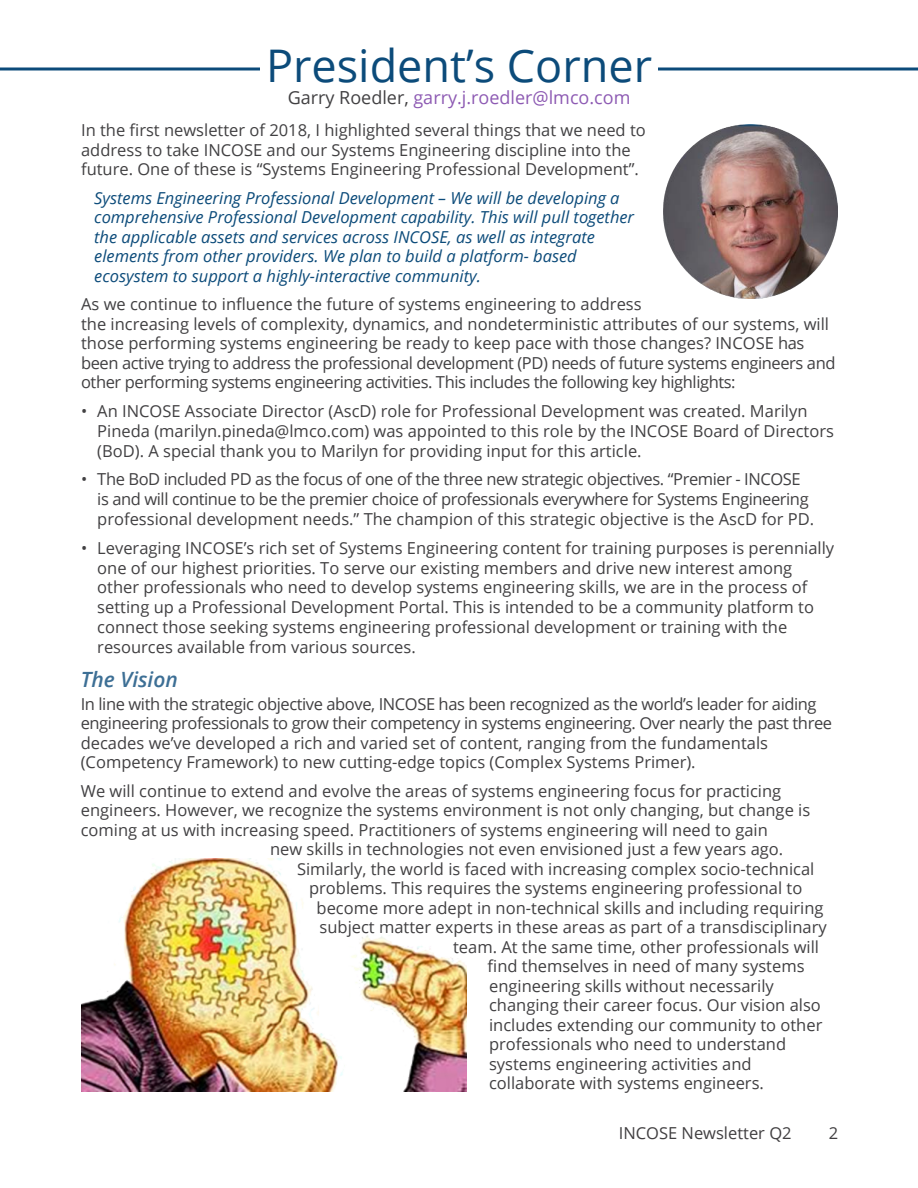
<style>
.page{position:relative;width:918px;height:1188px;background:#fff}
.page>*{position:absolute;margin:0;border:0;box-sizing:border-box;transform-origin:0 0}
.Page_Title{font:45px "Open Sans";color:#0c4b7a}
.t1{font:italic 600 21px "Open Sans";color:#3d6f95}
.Subtitles{font:18px "Open Sans";color:#8d5ab3}
.t2{font:16.5px/19.8px "Open Sans";color:#414042}
.t3{font:16.5px/19.5px "Open Sans";letter-spacing:-.025em;color:#414042}
.t4{font:italic 16.5px/19.5px "Open Sans";color:#0c4b7a}
.t5{font:16.5px "Open Sans";color:#413f41}
.s1{color:#414042}
</style>
<div class="page">
<img style="left:664px;top:125px;width:174px;height:174px">
<img style="left:81px;top:859px;width:385px;height:233px">
<hr style="left:0;top:68px;width:918px;height:2px;background:#0c4b7a">
<div style="left:260px;top:43px;width:398px;height:66px;background:#fff"></div>
<p class="Page_Title" style="left:266px;top:34px;width:387px">President’s Corner</p>
<p class="Subtitles" style="left:288px;top:85px;width:344px"><span class="s1">Garry Roedler,</span> garry.j.roedler@lmco.com</p>
<p class="t2" style="left:81px;top:120px;width:566px">In the first newsletter of 2018, I highlighted several things that we need to address to take INCOSE and our Systems Engineering discipline into the future. One of these is “Systems Engineering Professional Development”.</p>
<p class="t4" style="left:94px;top:188px;width:541px">Systems Engineering Professional Development – We will be developing a comprehensive Professional Development capability. This will pull together the applicable assets and services across INCOSE, as well as integrate elements from other providers. We plan to build a platform- based ecosystem to support a highly-interactive community.</p>
<p class="t2" style="left:81px;top:294px;width:756px">As we continue to influence the future of systems engineering to address<br>the increasing levels of complexity, dynamics, and nondeterministic attributes of our systems, will those performing systems engineering be ready to keep pace with those changes? INCOSE has been active trying to address the professional development (PD) needs of future systems engineers and other performing systems engineering activities. This includes the following key highlights:</p>
<p class="t2" style="left:97px;top:401px;width:738px;text-indent:-16px">• An INCOSE Associate Director (AscD) role for Professional Development was created. Marilyn<br>Pineda (marilyn.pineda@lmco.com) was appointed to this role by the INCOSE Board of Directors (BoD). A special thank you to Marilyn for providing input for this article.</p>
<p class="t3" style="left:97px;top:469px;width:718px;text-indent:-16px">• The BoD included PD as the focus of one of the three new strategic objectives. “Premier - INCOSE is and will continue to be the premier choice of professionals everywhere for Systems Engineering professional development needs.” The champion of this strategic objective is the AscD for PD.</p>
<p class="t2" style="left:97px;top:538px;width:738px;text-indent:-16px">• Leveraging INCOSE’s rich set of Systems Engineering content for training purposes is perennially one of our highest priorities. To serve our existing members and drive new interest among other professionals who need to develop systems engineering skills, we are in the process of setting up a Professional Development Portal. This is intended to be a community platform to connect those seeking systems engineering professional development or training with the resources available from various sources.</p>
<p class="t1" style="left:81px;top:665px;width:99px">The Vision</p>
<p class="t3" style="left:81px;top:694px;width:753px">In line with the strategic objective above, INCOSE has been recognized as the world’s leader for aiding engineering professionals to grow their competency in systems engineering. Over nearly the past three decades we’ve developed a rich and varied set of content, ranging from the fundamentals (Competency Framework) to new cutting-edge topics (Complex Systems Primer).</p>
<p class="t2" style="left:81px;top:781px;width:702px">We will continue to extend and evolve the areas of systems engineering focus for practicing</p>
<p class="t2" style="left:81px;top:800px;width:731px">engineers. However, we recognize the systems environment is not only changing, but change is</p>
<p class="t2" style="left:81px;top:820px;width:689px">coming at us with increasing speed. Practitioners of systems engineering will need to gain</p>
<p class="t2" style="left:270px;top:839px;width:515px">new skills in technologies not even envisioned just a few years ago.</p>
<p class="t2" style="left:297px;top:858px;width:519px">Similarly, the world is faced with increasing complex socio-technical</p>
<p class="t2" style="left:309px;top:878px;width:495px">problems. This requires the systems engineering professional to</p>
<p class="t2" style="left:317px;top:897px;width:509px">become more adept in non-technical skills and including requiring</p>
<p class="t2" style="left:320px;top:917px;width:509px">subject matter experts in these areas as part of a transdisciplinary</p>
<p class="t2" style="left:453px;top:936px;width:367px">team. At the same time, other professionals will</p>
<p class="t2" style="left:488px;top:956px;width:318px">find themselves in need of many systems</p>
<p class="t2" style="left:489px;top:975px;width:286px">engineering skills without necessarily</p>
<p class="t2" style="left:489px;top:995px;width:333px">changing their career focus. Our vision also</p>
<p class="t2" style="left:489px;top:1014px;width:335px">includes extending our community to other</p>
<p class="t2" style="left:489px;top:1034px;width:299px">professionals who need to understand</p>
<p class="t2" style="left:489px;top:1053px;width:264px">systems engineering activities and</p>
<p class="t2" style="left:489px;top:1073px;width:276px">collaborate with systems engineers.</p>
<p class="t5" style="left:619px;top:1122px;width:174px">INCOSE Newsletter Q2</p>
<p class="t5" style="left:829px;top:1122px;width:11px">2</p>
</div>
